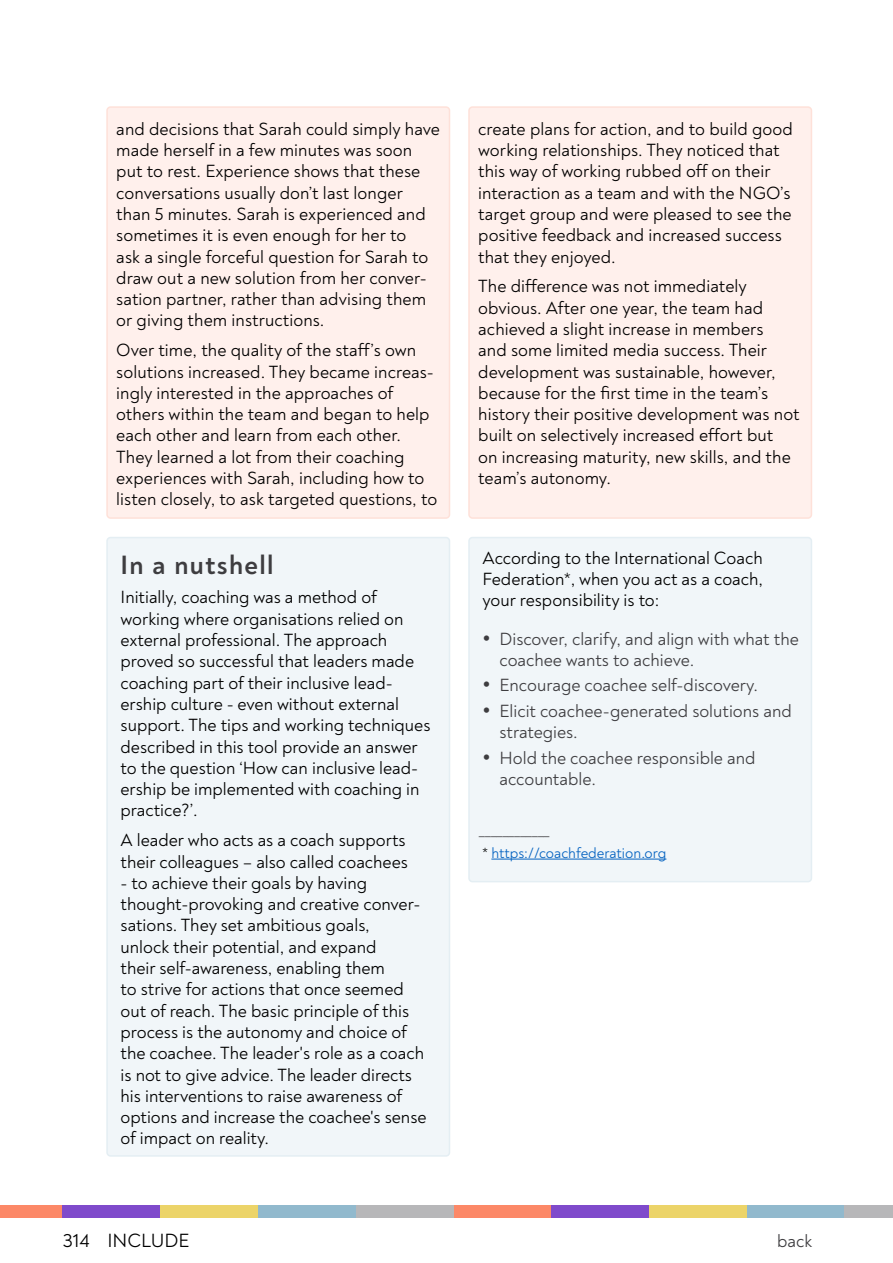
<style>
.page{position:relative;width:893px;height:1263px;background:#fff}
.page>*{position:absolute;margin:0;border:0;box-sizing:border-box;transform-origin:0 0}
.Kasten_Im_Überblick{font:700 27px "Noah";letter-spacing:.05em;color:#3e3d40}
.t1{font:19.5px "Noah";color:#000}
.Kasten_Aus_der_Praxi{font:18px/21.3px "Noah";letter-spacing:.005em;color:#000}
.Kasten_Im_Überblick-2{font:18px/21.3px "Noah";color:#000}
.t2{font:18px/21.3px "Noah";color:#3e3d40}
.Kasten_Im_Überblick-3{font:15px "Noah";color:#0563c1}
.Fließtext_in_Tools{font:15px "Noah";color:#3e3d40}
.s1{color:#000}
</style>
<div class="page">
<div style="left:0;top:1205px;width:62px;height:13px;background:#fc8867"></div>
<div style="left:62px;top:1205px;width:98px;height:13px;background:#7f4acb"></div>
<div style="left:160px;top:1205px;width:98px;height:13px;background:#ecd469"></div>
<div style="left:258px;top:1205px;width:98px;height:13px;background:#91b9cd"></div>
<div style="left:356px;top:1205px;width:98px;height:13px;background:#b7b7b9"></div>
<div style="left:454px;top:1205px;width:97px;height:13px;background:#fc8867"></div>
<div style="left:551px;top:1205px;width:98px;height:13px;background:#7f4acb"></div>
<div style="left:649px;top:1205px;width:98px;height:13px;background:#ecd469"></div>
<div style="left:747px;top:1205px;width:98px;height:13px;background:#91b9cd"></div>
<div style="left:844px;top:1205px;width:49px;height:13px;background:#b7b7b9"></div>
<div style="left:107px;top:537px;width:342px;height:619px;background:#f1f6f9;border-radius:4px"></div>
<div style="left:106px;top:537px;width:344px;height:620px;border:2px solid #e4eef3;border-radius:4px"></div>
<div style="left:469px;top:537px;width:342px;height:345px;background:#f1f6f9;border-radius:4px"></div>
<hr style="left:491px;top:859px;width:175px;height:1px;background:#0563c1">
<div style="left:468px;top:537px;width:344px;height:345px;border:2px solid #e4eef3;border-radius:4px"></div>
<div style="left:107px;top:107px;width:342px;height:411px;background:#fff0ec;border-radius:4px"></div>
<div style="left:106px;top:106px;width:344px;height:413px;border:2px solid #fee1d9;border-radius:4px"></div>
<div style="left:469px;top:107px;width:342px;height:411px;background:#fff0ec;border-radius:4px"></div>
<div style="left:468px;top:106px;width:344px;height:413px;border:2px solid #fee1d9;border-radius:4px"></div>
<p class="Kasten_Aus_der_Praxi" style="left:116px;top:118px;width:325px">and decisions that Sarah could simply have made herself in a few minutes was soon put to rest. Experience shows that these conversations usually don’t last longer than 5 minutes. Sarah is experienced and sometimes it is even enough for her to<br>ask a single forceful question for Sarah to draw out a new solution from her conver&shy;sation partner, rather than advising them or giving them instructions.</p>
<p class="Kasten_Aus_der_Praxi" style="left:116px;top:340px;width:323px">Over time, the quality of the staff’s own solutions increased. They became increas&shy;ingly interested in the approaches of others within the team and began to help each other and learn from each other.<br>They learned a lot from their coaching experiences with Sarah, including how to listen closely, to ask targeted questions, to</p>
<p class="Kasten_Im_Überblick" style="left:121px;top:547px;width:155px">In a nutshell</p>
<p class="Kasten_Im_Überblick-2" style="left:121px;top:587px;width:311px">Initially, coaching was a method of working where organisations relied on external professional. The approach proved so successful that leaders made coaching part of their inclusive lead&shy;ership culture - even without external support. The tips and working techniques described in this tool provide an answer to the question ‘How can inclusive lead&shy;ership be implemented with coaching in practice?’.</p>
<p class="Kasten_Im_Überblick-2" style="left:121px;top:830px;width:289px">A leader who acts as a coach supports their colleagues – also called coachees</p>
<p class="Kasten_Im_Überblick-2" style="left:121px;top:872px;width:307px">- to achieve their goals by having thought-provoking and creative conver&shy;sations. They set ambitious goals,<br>unlock their potential, and expand<br>their self-awareness, enabling them<br>to strive for actions that once seemed out of reach. The basic principle of this process is the autonomy and choice of the coachee. The leader's role as a coach is not to give advice. The leader directs his interventions to raise awareness of options and increase the coachee's sense of impact on reality.</p>
<p class="Kasten_Aus_der_Praxi" style="left:478px;top:118px;width:316px">create plans for action, and to build good working relationships. They noticed that this way of working rubbed off on their interaction as a team and with the NGO’s target group and were pleased to see the positive feedback and increased success that they enjoyed.</p>
<p class="Kasten_Aus_der_Praxi" style="left:478px;top:276px;width:323px">The difference was not immediately obvious. After one year, the team had achieved a slight increase in members<br>and some limited media success. Their development was sustainable, however, because for the first time in the team’s history their positive development was not built on selectively increased effort but<br>on increasing maturity, new skills, and the team’s autonomy.</p>
<p class="Kasten_Im_Überblick-2" style="left:482px;top:547px;width:282px;text-align:justify">According to the International Coach Federation*, when you act as a coach, your responsibility is to:</p>
<p class="t2" style="left:499px;top:628px;width:301px;text-indent:-17px">• Discover, clarify, and align with what the coachee wants to achieve.</p>
<p class="t2" style="left:482px;top:675px;width:277px">• Encourage coachee self-discovery.</p>
<p class="t2" style="left:499px;top:700px;width:294px;text-indent:-17px">• Elicit coachee-generated solutions and strategies.</p>
<p class="t2" style="left:499px;top:747px;width:258px;text-indent:-17px">• Hold the coachee responsible and accountable.</p>
<p class="Fließtext_in_Tools" style="left:478px;top:822px;width:74px">____________</p>
<p class="Kasten_Im_Überblick-3" style="left:482px;top:843px;width:185px"><span class="s1">*</span> https://coachfederation.org</p>
<p class="t1" style="left:63px;top:1229px;width:128px">314 INCLUDE</p>
<p class="t2" style="left:777px;top:1230px;width:36px">back</p>
</div>
